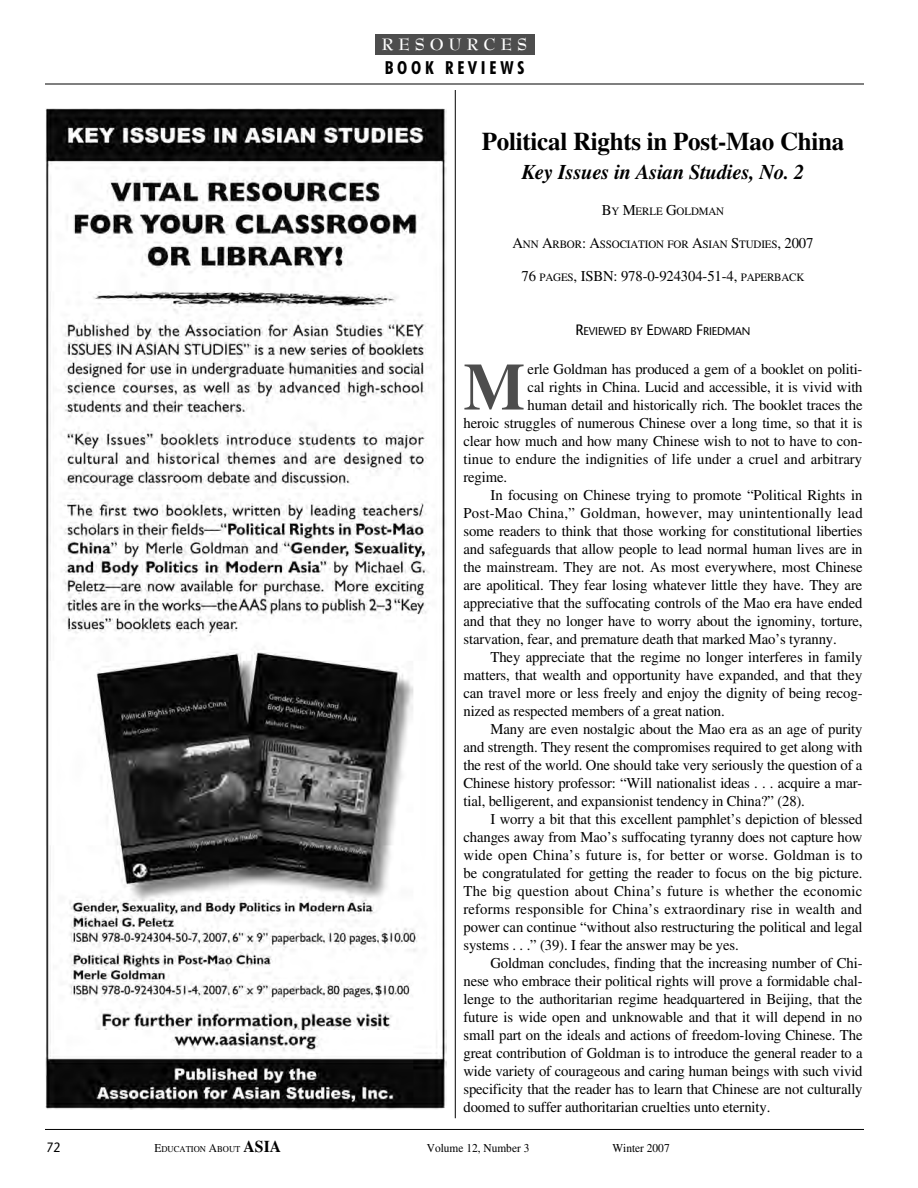
<style>
.page{position:relative;width:918px;height:1188px;background:#fff}
.page>*{position:absolute;margin:0;border:0;box-sizing:border-box;transform-origin:0 0}
.t1{font:700 66.6px "EAA Times";color:#4d4d4d}
.t2{font:700 25.5px "EAA Times";letter-spacing:-.01em;color:#000}
.t3{font:italic 700 21px "EAA Times";letter-spacing:-.01em;color:#000}
.t4{font:700 condensed 18px "Futura BT";letter-spacing:.21em;color:#000}
.t5{font:700 18px "Bernhard Modern";letter-spacing:.275em;color:#fff}
.t6{font:15px "EAA Times";letter-spacing:-.01em;color:#000}
.t7{font:15px "EAA Times";letter-spacing:.015em;color:#000}
.t8{font:15px "EAA Times";letter-spacing:.01em;color:#000}
.t9{font:15px "EAA Times";letter-spacing:.02em;color:#000}
.t10{font:13.5px "Stone Sans";color:#000;scale:.9 1}
.t11{font:12px "EAA Times";color:#000;scale:.95 1}
.t12{font:11.25px "EAA Times";letter-spacing:-.015em;color:#000}
.t13{font:11.25px "Stone Sans";letter-spacing:-.015em;color:#000}
.t14{font:9px "EAA Times";color:#000;scale:.95 1}
.s1{font-size:15px}
.s2{font-size:11.25px}
.s3{font-size:12px}
.s4{font-weight:700;font-size:16.5px}
</style>
<div class="page">
<div style="left:375px;top:35px;width:159px;height:20px;background:#4d4d4d"></div>
<hr style="left:45px;top:1129px;width:819px;height:1px;background:#000">
<hr style="left:455px;top:90px;width:1px;height:1028px;background:#000">
<hr style="left:45px;top:84px;width:819px;height:1px;background:#000">
<img style="left:45px;top:108px;width:402px;height:1002px">
<p class="t5" style="left:382px;top:36px;width:147px">RESOURCES</p>
<p class="t4" style="left:385px;top:60px;width:141px">BOOK REVIEWS</p>
<h2 class="t2" style="left:482px;top:133px;width:364px">Political Rights in Post-Mao China</h2>
<h3 class="t3" style="left:522px;top:164px;width:284px">Key Issues in Asian Studies, No. 2</h3>
<p class="t12" style="left:602px;top:207px;width:124px"><span class="s1">B</span>Y <span class="s1">M</span>ERLE <span class="s1">G</span>OLDMAN</p>
<p class="t12" style="left:512px;top:240px;width:303px"><span class="s1">A</span>NN <span class="s1">A</span>RBOR<span class="s1">: A</span>SSOCIATION FOR <span class="s1">A</span>SIAN <span class="s1">S</span>TUDIES<span class="s1">, 2007</span></p>
<p class="t6" style="left:522px;top:270px;width:284px">76 <span class="s2">PAGES</span>, ISBN: 978-0-924304-51-4, <span class="s2">PAPERBACK</span></p>
<p class="t13" style="left:576px;top:326px;width:176px"><span class="s1">R</span>EVIEWED BY <span class="s1">E</span>DWARD <span class="s1">F</span>RIEDMAN</p>
<h1 class="t1" style="left:464px;top:365px;width:63px">M</h1>
<p class="t6" style="left:528px;top:363px;width:336px">erle Goldman has produced a gem of a booklet on politi-</p>
<p class="t6" style="left:528px;top:381px;width:336px">cal rights in China. Lucid and accessible, it is vivid with</p>
<p class="t6" style="left:528px;top:399px;width:336px">human detail and historically rich. The booklet traces the</p>
<p class="t6" style="left:464px;top:417px;width:401px">heroic struggles of numerous Chinese over a long time, so that it is</p>
<p class="t6" style="left:464px;top:435px;width:401px">clear how much and how many Chinese wish to not to have to con-</p>
<p class="t6" style="left:464px;top:453px;width:400px">tinue to endure the indignities of life under a cruel and arbitrary</p>
<p class="t6" style="left:464px;top:471px;width:45px">regime.</p>
<p class="t6" style="left:491px;top:489px;width:373px">In focusing on Chinese trying to promote “Political Rights in</p>
<p class="t7" style="left:464px;top:507px;width:401px">Post-Mao China,” Goldman, however, may unintentionally lead</p>
<p class="t6" style="left:464px;top:525px;width:401px">some readers to think that those working for constitutional liberties</p>
<p class="t6" style="left:464px;top:543px;width:401px">and safeguards that allow people to lead normal human lives are in</p>
<p class="t6" style="left:464px;top:561px;width:401px">the mainstream. They are not. As most everywhere, most Chinese</p>
<p class="t6" style="left:464px;top:579px;width:400px">are apolitical. They fear losing whatever little they have. They are</p>
<p class="t6" style="left:464px;top:597px;width:401px">appreciative that the suffocating controls of the Mao era have ended</p>
<p class="t6" style="left:464px;top:615px;width:401px">and that they no longer have to worry about the ignominy, torture,</p>
<p class="t6" style="left:464px;top:633px;width:375px">starvation, fear, and premature death that marked Mao’s tyranny.</p>
<p class="t6" style="left:491px;top:651px;width:373px">They appreciate that the regime no longer interferes in family</p>
<p class="t6" style="left:464px;top:669px;width:400px">matters, that wealth and opportunity have expanded, and that they</p>
<p class="t6" style="left:464px;top:687px;width:401px">can travel more or less freely and enjoy the dignity of being recog-</p>
<p class="t6" style="left:464px;top:705px;width:263px">nized as respected members of a great nation.</p>
<p class="t6" style="left:491px;top:723px;width:374px">Many are even nostalgic about the Mao era as an age of purity</p>
<p class="t6" style="left:464px;top:741px;width:401px">and strength. They resent the compromises required to get along with</p>
<p class="t6" style="left:464px;top:759px;width:400px">the rest of the world. One should take very seriously the question of a</p>
<p class="t6" style="left:464px;top:777px;width:401px">Chinese history professor: “Will nationalist ideas . . . acquire a mar-</p>
<p class="t6" style="left:464px;top:795px;width:343px">tial, belligerent, and expansionist tendency in China?” (28).</p>
<p class="t6" style="left:491px;top:813px;width:374px">I worry a bit that this excellent pamphlet’s depiction of blessed</p>
<p class="t6" style="left:464px;top:831px;width:401px">changes away from Mao’s suffocating tyranny does not capture how</p>
<p class="t7" style="left:464px;top:849px;width:401px">wide open China’s future is, for better or worse. Goldman is to</p>
<p class="t6" style="left:464px;top:867px;width:401px">be congratulated for getting the reader to focus on the big picture.</p>
<p class="t9" style="left:464px;top:885px;width:401px">The big question about China’s future is whether the economic</p>
<p class="t8" style="left:464px;top:903px;width:400px">reforms responsible for China’s extraordinary rise in wealth and</p>
<p class="t6" style="left:464px;top:921px;width:401px">power can continue “without also restructuring the political and legal</p>
<p class="t6" style="left:464px;top:939px;width:277px">systems . . .” (39). I fear the answer may be yes.</p>
<p class="t6" style="left:491px;top:957px;width:374px">Goldman concludes, finding that the increasing number of Chi-</p>
<p class="t6" style="left:464px;top:975px;width:401px">nese who embrace their political rights will prove a formidable chal-</p>
<p class="t6" style="left:464px;top:993px;width:400px">lenge to the authoritarian regime headquartered in Beijing, that the</p>
<p class="t6" style="left:464px;top:1011px;width:400px">future is wide open and unknowable and that it will depend in no</p>
<p class="t6" style="left:464px;top:1029px;width:401px">small part on the ideals and actions of freedom-loving Chinese. The</p>
<p class="t6" style="left:464px;top:1047px;width:401px">great contribution of Goldman is to introduce the general reader to a</p>
<p class="t6" style="left:464px;top:1065px;width:401px">wide variety of courageous and caring human beings with such vivid</p>
<p class="t6" style="left:464px;top:1083px;width:401px">specificity that the reader has to learn that Chinese are not culturally</p>
<p class="t6" style="left:464px;top:1101px;width:308px">doomed to suffer authoritarian cruelties unto eternity.</p>
<p class="t10" style="left:47px;top:1142px;width:17px">72</p>
<p class="t14" style="left:155px;top:1146px;width:135px"><span class="s3">E</span>DUCATION <span class="s3">A</span>BOUT <span class="s4">ASIA</span></p>
<p class="t11" style="left:427px;top:1144px;width:109px">Volume 12, Number 3</p>
<p class="t11" style="left:612px;top:1144px;width:62px">Winter 2007</p>
</div>
